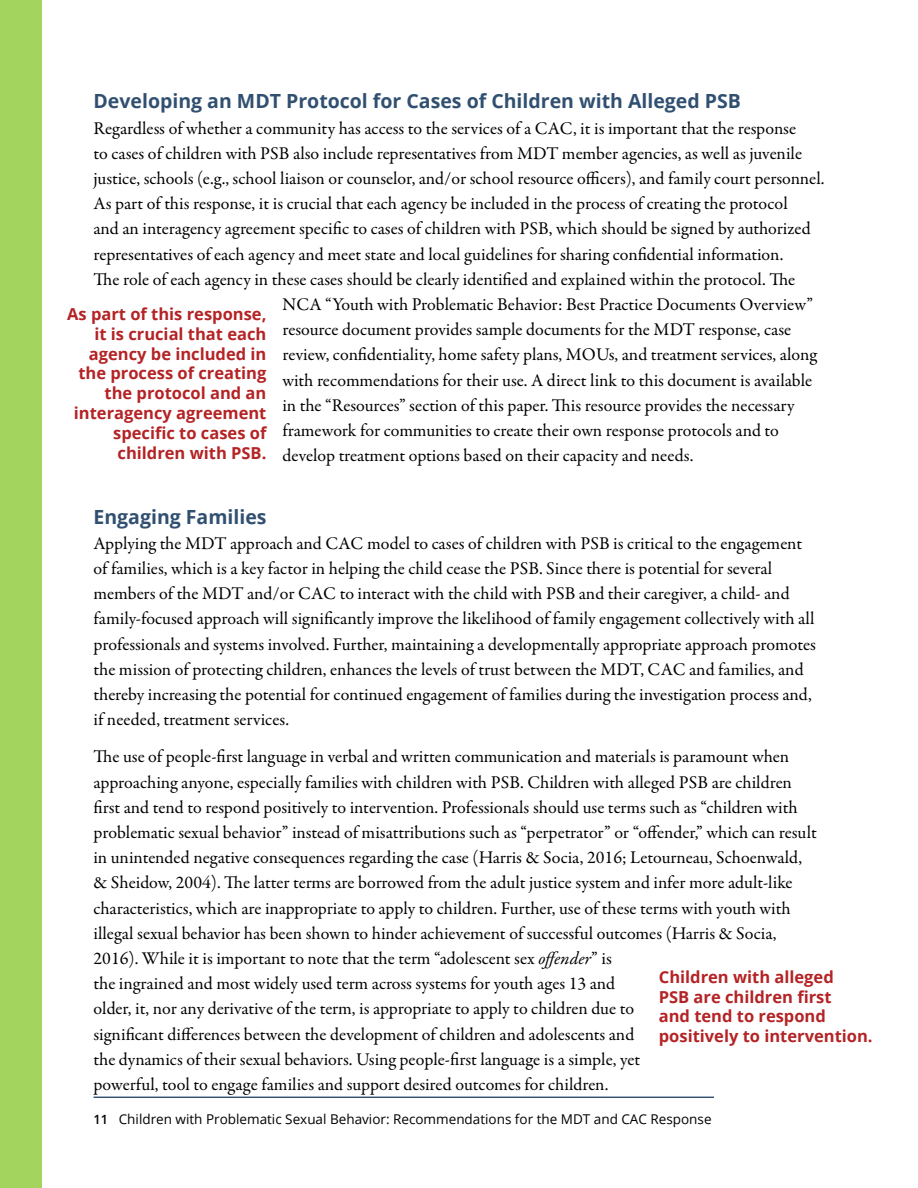
<style>
.page{position:relative;width:918px;height:1188px;background:#fff}
.page>*{position:absolute;margin:0;border:0;box-sizing:border-box;transform-origin:0 0}
.Page_Section_Title{font:700 19.5px "Open Sans";color:#315071}
.t1{font:18px/25.2px "Garamond Premr Pro";color:#000}
.Page_Section_Title-2{font:700 16.5px/19.8px "Open Sans";color:#b42325}
.t2{font:13.5px "Open Sans";color:#000}
.s1{font-style:italic}
.s2{font-weight:600;font-size:12.75px}
</style>
<div class="page">
<hr style="left:94px;top:1097px;width:620px;height:1px;background:#315071">
<div style="left:0;top:0;width:42px;height:1188px;background:#a2d45e"></div>
<p class="Page_Section_Title" style="left:94px;top:88px;width:649px">Developing an MDT Protocol for Cases of Children with Alleged PSB</p>
<p class="t1" style="left:94px;top:116px;width:704px">Regardless of whether a community has access to the services of a CAC, it is important that the response</p>
<p class="t1" style="left:94px;top:141px;width:710px">to cases of children with PSB also include representatives from MDT member agencies, as well as juvenile</p>
<p class="t1" style="left:94px;top:166px;width:732px">justice, schools (e.g., school liaison or counselor, and/or school resource officers), and family court personnel.</p>
<p class="t1" style="left:94px;top:191px;width:696px">As part of this response, it is crucial that each agency be included in the process of creating the protocol</p>
<p class="t1" style="left:94px;top:217px;width:719px">and an interagency agreement specific to cases of children with PSB, which should be signed by authorized</p>
<p class="t1" style="left:94px;top:242px;width:691px">representatives of each agency and meet state and local guidelines for sharing confidential information.</p>
<p class="t1" style="left:94px;top:267px;width:703px">The role of each agency in these cases should be clearly identified and explained within the protocol. The</p>
<p class="t1" style="left:282px;top:292px;width:532px">NCA “Youth with Problematic Behavior: Best Practice Documents Overview”</p>
<p class="t1" style="left:282px;top:317px;width:510px">resource document provides sample documents for the MDT response, case</p>
<p class="t1" style="left:282px;top:343px;width:536px">review, confidentiality, home safety plans, MOUs, and treatment services, along</p>
<p class="t1" style="left:282px;top:368px;width:531px">with recommendations for their use. A direct link to this document is available</p>
<p class="t1" style="left:282px;top:393px;width:514px">in the “Resources” section of this paper. This resource provides the necessary</p>
<p class="t1" style="left:282px;top:418px;width:498px">framework for communities to create their own response protocols and to</p>
<p class="t1" style="left:282px;top:443px;width:413px">develop treatment options based on their capacity and needs.</p>
<p class="Page_Section_Title-2" style="left:67px;top:304px;width:201px;text-align:right">As part of this response, it is crucial that each agency be included in the process of creating the protocol and an interagency agreement specific to cases of children with PSB.</p>
<p class="Page_Section_Title" style="left:94px;top:503px;width:175px">Engaging Families</p>
<p class="t1" style="left:94px;top:531px;width:724px">Applying the MDT approach and CAC model to cases of children with PSB is critical to the engagement of families, which is a key factor in helping the child cease the PSB. Since there is potential for several members of the MDT and/or CAC to interact with the child with PSB and their caregiver, a child- and family-focused approach will significantly improve the likelihood of family engagement collectively with all professionals and systems involved. Further, maintaining a developmentally appropriate approach promotes the mission of protecting children, enhances the levels of trust between the MDT, CAC and families, and thereby increasing the potential for continued engagement of families during the investigation process and, if needed, treatment services.</p>
<p class="t1" style="left:94px;top:745px;width:725px">The use of people-first language in verbal and written communication and materials is paramount when approaching anyone, especially families with children with PSB. Children with alleged PSB are children first and tend to respond positively to intervention. Professionals should use terms such as “children with problematic sexual behavior” instead of misattributions such as “perpetrator” or “offender,” which can result in unintended negative consequences regarding the case (Harris &amp; Socia, 2016; Letourneau, Schoenwald, &amp; Sheidow, 2004). The latter terms are borrowed from the adult justice system and infer more adult-like characteristics, which are inappropriate to apply to children. Further, use of these terms with youth with illegal sexual behavior has been shown to hinder achievement of successful outcomes (Harris &amp; Socia, 2016). While it is important to note that the term “adolescent sex <span class="s1">offender</span>” is<br>the ingrained and most widely used term across systems for youth ages 13 and<br>older, it, nor any derivative of the term, is appropriate to apply to children due to<br>significant differences between the development of children and adolescents and<br>the dynamics of their sexual behaviors. Using people-first language is a simple, yet<br>powerful, tool to engage families and support desired outcomes for children.</p>
<p class="Page_Section_Title-2" style="left:659px;top:967px;width:215px">Children with alleged<br>PSB are children first<br>and tend to respond positively to intervention.</p>
<p class="t2" style="left:94px;top:1109px;width:620px"><span class="s2">11</span> Children with Problematic Sexual Behavior: Recommendations for the MDT and CAC Response</p>
</div>
